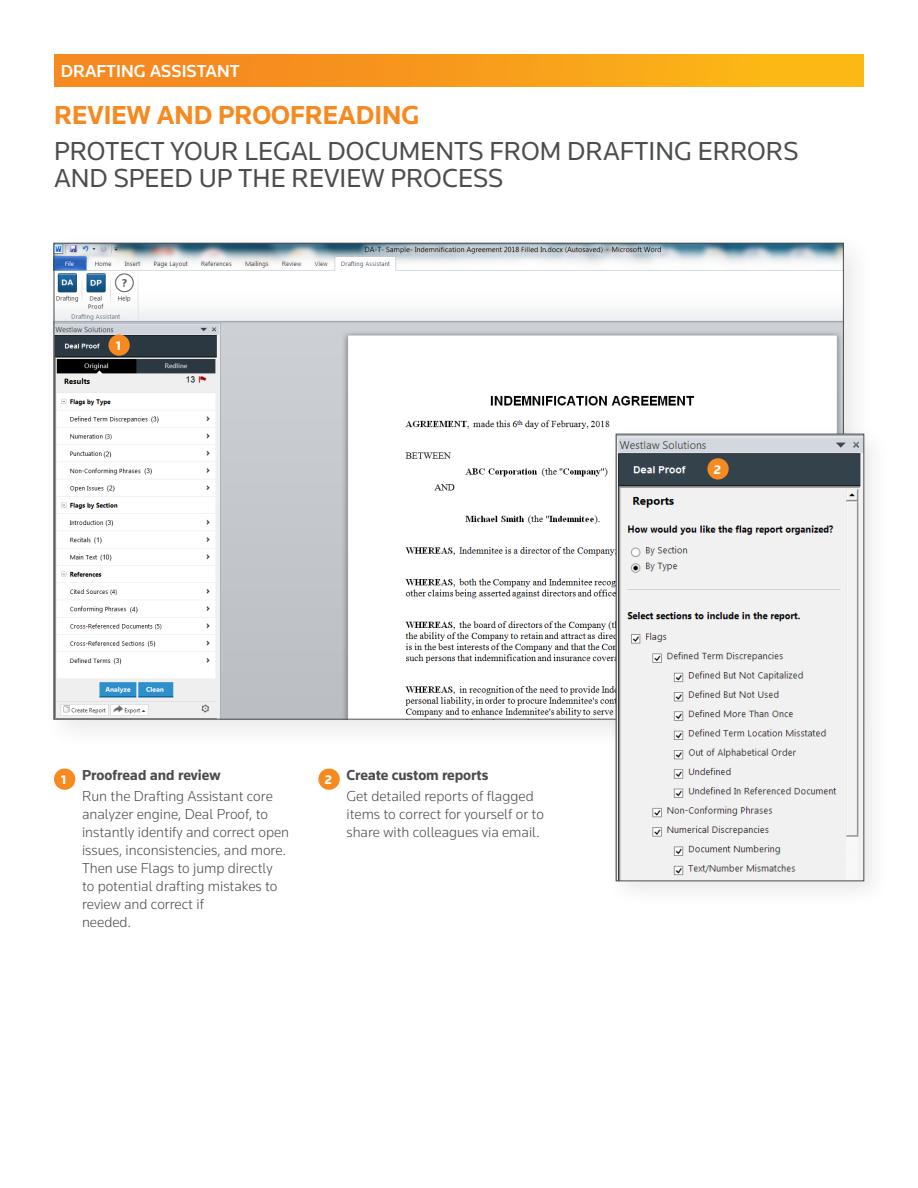
<style>
.page{position:relative;width:918px;height:1188px;background:#fff}
.page>*{position:absolute;margin:0;border:0;box-sizing:border-box;transform-origin:0 0}
.BODY__Heading{font:27px/27px "Knowledge";color:#4b4c4d}
.COVER__SubHeading{font:700 27px "Knowledge";color:#f6891f}
.t1{font:500 18px "Knowledge";color:#fff}
.BODY__Body_Copy___20{font:300 15px/18px "Knowledge";color:#4b4c4d}
.BODY__Body_Copy___20-2{font:700 15px "Knowledge";color:#4b4c4d}
.t2{font:900 12.9px "Knowledge";color:#fff}
</style>
<div class="page">
<div style="left:54px;top:54px;width:810px;height:32px;background:linear-gradient(to right,#f48021,#fcba15)"></div>
<div style="left:54px;top:769px;width:21px;height:21px;background:#f6891f;border-radius:50%"></div>
<div style="left:318px;top:769px;width:22px;height:21px;background:#f6891f;border-radius:50%"></div>
<div style="left:41px;top:231px;width:834px;height:519px;background:#231f20;opacity:.1"></div>
<img style="left:56px;top:245px;width:786px;height:472px">
<div style="left:605px;top:423px;width:286px;height:485px;background:#231f20;opacity:.1"></div>
<img style="left:618px;top:436px;width:244px;height:443px">
<div style="left:616px;top:434px;width:248px;height:447px;border:1px solid #4b4c4d"></div>
<div style="left:108px;top:334px;width:22px;height:22px;background:#f6891f;border-radius:50%"></div>
<div style="left:707px;top:458px;width:22px;height:22px;background:#f6891f;border-radius:50%"></div>
<p class="t1" style="left:61px;top:60px;width:181px">DRAFTING ASSISTANT</p>
<h2 class="COVER__SubHeading" style="left:54px;top:99px;width:367px">REVIEW AND PROOFREADING</h2>
<h1 class="BODY__Heading" style="left:54px;top:137px;width:746px">PROTECT YOUR LEGAL DOCUMENTS FROM DRAFTING ERRORS<br>AND SPEED UP THE REVIEW PROCESS</h1>
<p class="t2" style="left:116px;top:338px;width:7px">1</p>
<p class="BODY__Body_Copy___20-2" style="left:82px;top:766px;width:140px">Proofread and review</p>
<p class="BODY__Body_Copy___20" style="left:82px;top:787px;width:209px">Run the Drafting Assistant core analyzer engine, Deal Proof, to instantly identify and correct open issues, inconsistencies, and more.<br>Then use Flags to jump directly<br>to potential drafting mistakes to review and correct if<br>needed.</p>
<p class="t2" style="left:61px;top:772px;width:7px">1</p>
<p class="t2" style="left:325px;top:772px;width:9px">2</p>
<p class="BODY__Body_Copy___20-2" style="left:346px;top:766px;width:143px">Create custom reports</p>
<p class="BODY__Body_Copy___20" style="left:346px;top:787px;width:199px">Get detailed reports of flagged items to correct for yourself or to share with colleagues via email.</p>
<p class="t2" style="left:714px;top:462px;width:9px">2</p>
</div>
